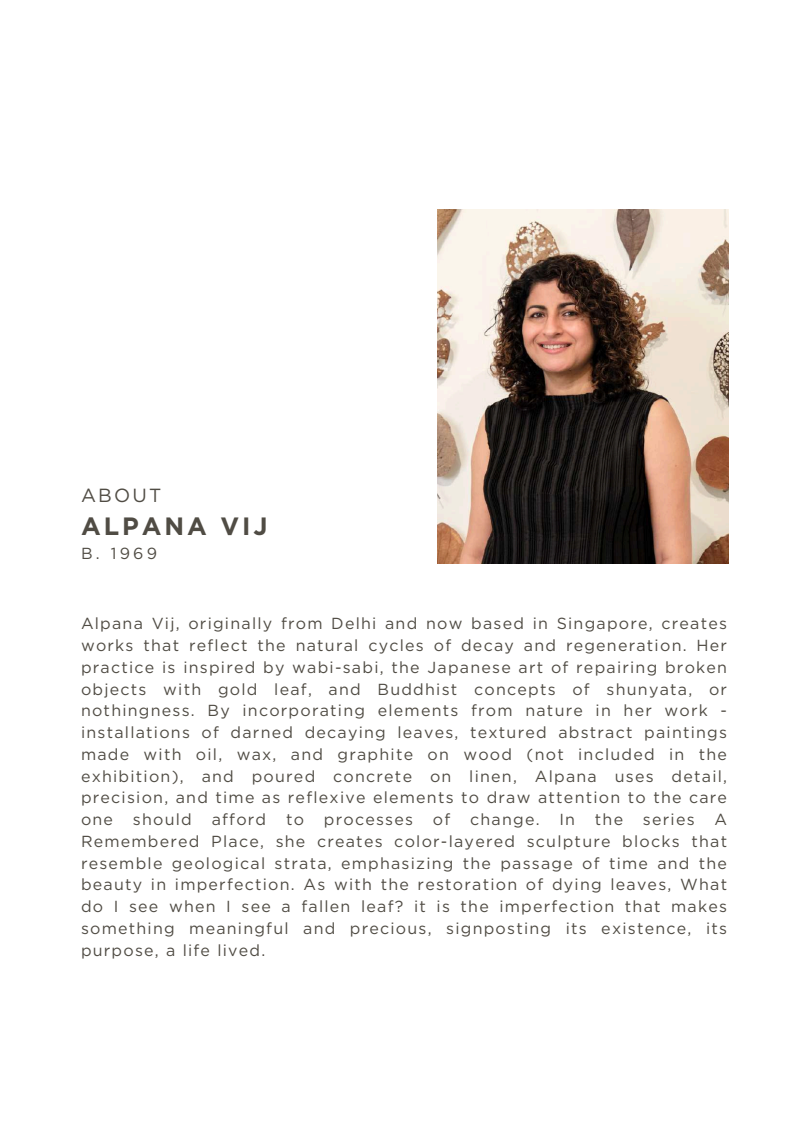
<style>
.page{position:relative;width:810px;height:1126px;background:#fff}
.page>*{position:absolute;margin:0;border:0;box-sizing:border-box;transform-origin:0 0}
.t1{font:700 25px "Gotham";letter-spacing:.12em;color:#504c44}
.t2{font:19px "Gotham";letter-spacing:.12em;color:#504c44}
.t3{font:16px/21.8px "Gotham";letter-spacing:.075em;color:#504c44;text-align:justify}
</style>
<div class="page">
<img style="left:437px;top:209px;width:291px;height:354px">
<p class="t2" style="left:81px;top:483px;width:82px">ABOUT</p>
<h1 class="t1" style="left:81px;top:510px;width:188px">ALPANA VIJ</h1>
<p class="t3" style="left:81px;top:541px;width:78px">B. 1969</p>
<p class="t3" style="left:81px;top:612px;width:648px">Alpana Vij, originally from Delhi and now based in Singapore, creates works that reflect the natural cycles of decay and regeneration. Her practice is inspired by wabi-sabi, the Japanese art of repairing broken objects with gold leaf, and Buddhist concepts of shunyata, or nothingness. By incorporating elements from nature in her work - installations of darned decaying leaves, textured abstract paintings made with oil, wax, and graphite on wood (not included in the exhibition), and poured concrete on linen, Alpana uses detail, precision, and time as reflexive elements to draw attention to the care one should afford to processes of change. In the series A Remembered Place, she creates color-layered sculpture blocks that resemble geological strata, emphasizing the passage of time and the beauty in imperfection. As with the restoration of dying leaves, What do I see when I see a fallen leaf? it is the imperfection that makes something meaningful and precious, signposting its existence, its purpose, a life lived.</p>
</div>
